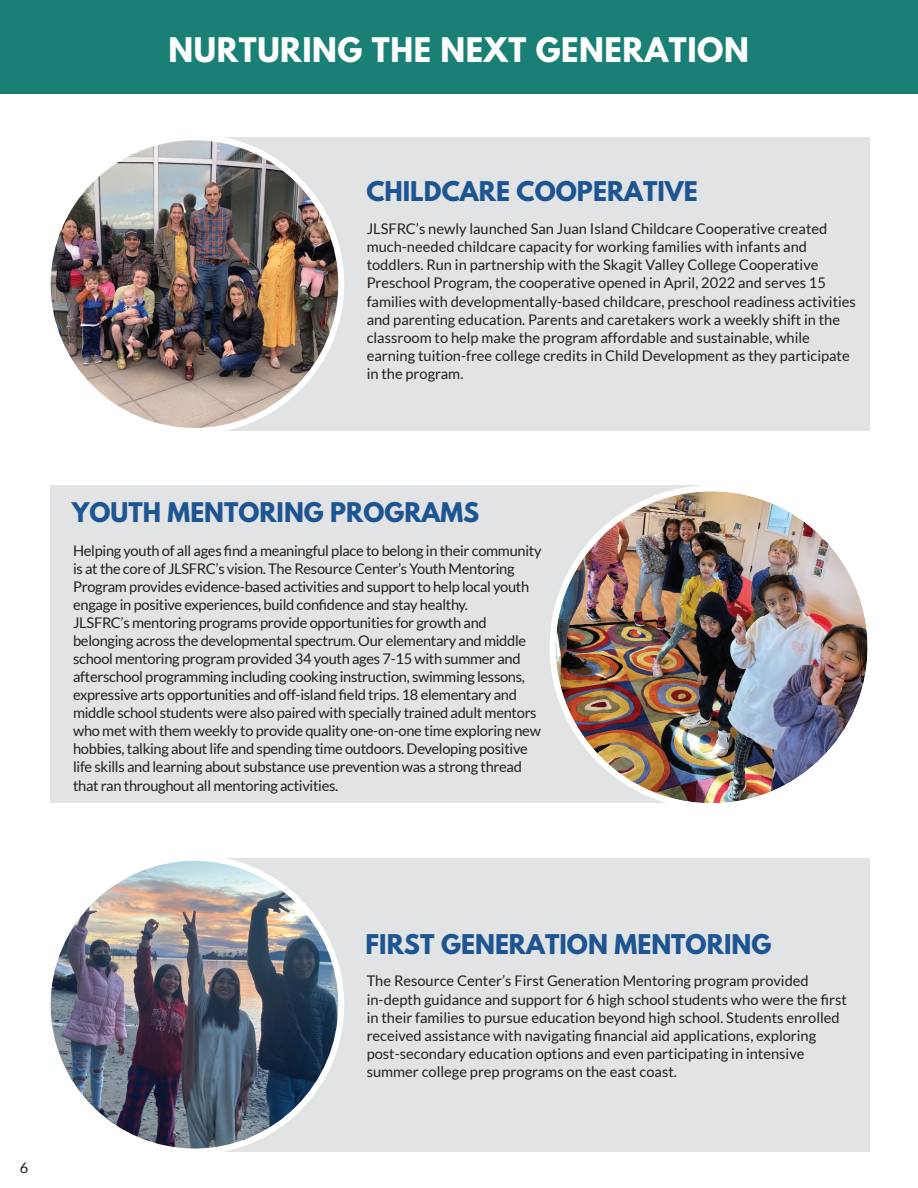
<style>
.page{position:relative;width:918px;height:1188px;background:#fff}
.page>*{position:absolute;margin:0;border:0;box-sizing:border-box;transform-origin:0 0}
.t1{font:700 30px "League Spartan";letter-spacing:.02em;color:#fff}
.t2{font:700 24.15px "League Spartan";color:#1d5592}
.t3{font:700 24px "League Spartan";color:#1d5592}
.t4{font:14.7px/18px "Lato";color:#231f20}
.t5{font:14.7px/18px "Lato";letter-spacing:-.02em;color:#231f20}
.t6{font:14.55px "Lato";color:#231f20}
</style>
<div class="page">
<div style="left:0;top:0;width:918px;height:93px;background:#1a8076"></div>
<div style="left:50px;top:485px;width:650px;height:318px;background:#e2e3e4"></div>
<div style="left:194px;top:137px;width:676px;height:294px;background:#e2e3e4"></div>
<img style="left:48px;top:137px;width:293px;height:294px;border-radius:147px">
<div style="left:194px;top:858px;width:676px;height:293px;background:#e2e3e4"></div>
<img style="left:556px;top:491px;width:312px;height:312px;border-radius:156px">
<img style="left:48px;top:858px;width:293px;height:294px;border-radius:147px">
<h1 class="t1" style="left:169px;top:27px;width:582px">NURTURING THE NEXT GENERATION</h1>
<h2 class="t2" style="left:366px;top:173px;width:333px">CHILDCARE COOPERATIVE</h2>
<p class="t4" style="left:367px;top:220px;width:491px">JLSFRC’s newly launched San Juan Island Childcare Cooperative created much-needed childcare capacity for working families with infants and toddlers. Run in partnership with the Skagit Valley College Cooperative Preschool Program, the cooperative opened in April, 2022 and serves 15 families with developmentally-based childcare, preschool readiness activities and parenting education. Parents and caretakers work a weekly shift in the classroom to help make the program affordable and sustainable, while earning tuition-free college credits in Child Development as they participate in the program.</p>
<h3 class="t3" style="left:72px;top:494px;width:409px">YOUTH MENTORING PROGRAMS</h3>
<p class="t5" style="left:73px;top:541px;width:470px">Helping youth of all ages find a meaningful place to belong in their community is at the core of JLSFRC’s vision. The Resource Center’s Youth Mentoring Program provides evidence-based activities and support to help local youth engage in positive experiences, build confidence and stay healthy.<br>JLSFRC’s mentoring programs provide opportunities for growth and belonging across the developmental spectrum. Our elementary and middle school mentoring program provided 34 youth ages 7-15 with summer and afterschool programming including cooking instruction, swimming lessons, expressive arts opportunities and off-island field trips. 18 elementary and middle school students were also paired with specially trained adult mentors who met with them weekly to provide quality one-on-one time exploring new hobbies, talking about life and spending time outdoors. Developing positive life skills and learning about substance use prevention was a strong thread that ran throughout all mentoring activities.</p>
<p class="t6" style="left:20px;top:1159px;width:10px">6</p>
<h2 class="t2" style="left:366px;top:925px;width:407px">FIRST GENERATION MENTORING</h2>
<p class="t4" style="left:367px;top:972px;width:482px">The Resource Center’s First Generation Mentoring program provided in-depth guidance and support for 6 high school students who were the first in their families to pursue education beyond high school. Students enrolled received assistance with navigating financial aid applications, exploring post-secondary education options and even participating in intensive summer college prep programs on the east coast.</p>
</div>
